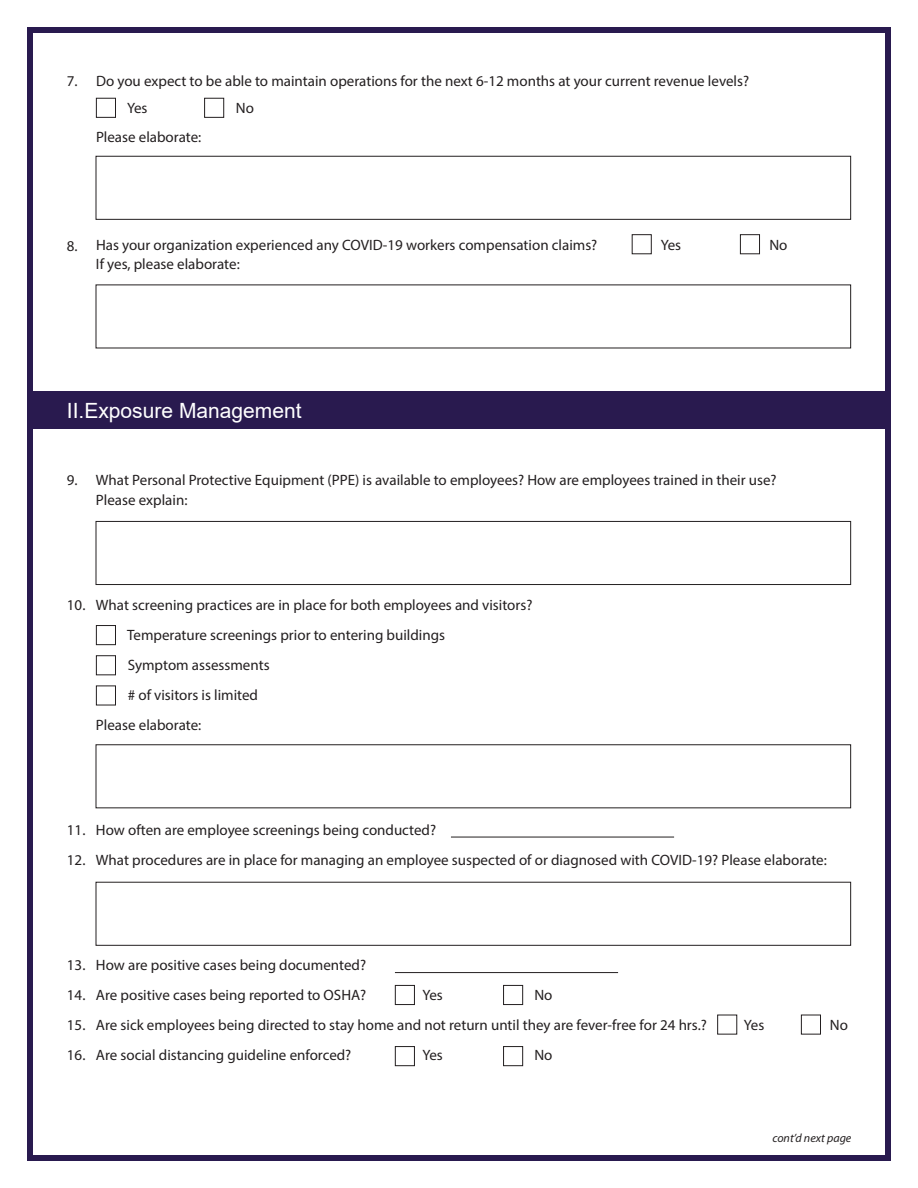
<style>
.page{position:relative;width:918px;height:1188px;background:#fff}
.page>*{position:absolute;margin:0;border:0;box-sizing:border-box;transform-origin:0 0}
.t1{font:21px "Arial";color:#fff}
.t2{font:15px/30px "Myriad Pro";color:#231f20}
.t3{font:italic 12px "Myriad Pro";color:#231f20}
</style>
<div class="page">
<div style="left:27px;top:27px;width:864px;height:1134px;border:6px solid #291a4f"></div>
<div style="left:30px;top:391px;width:857px;height:38px;background:#291a4f"></div>
<div style="left:96px;top:156px;width:755px;height:64px;border:1px solid #231f20"></div>
<div style="left:96px;top:521px;width:755px;height:64px;border:1px solid #231f20"></div>
<div style="left:96px;top:744px;width:755px;height:64px;border:1px solid #231f20"></div>
<div style="left:96px;top:882px;width:755px;height:64px;border:1px solid #231f20"></div>
<div style="left:96px;top:98px;width:20px;height:20px;border:1px solid #231f20"></div>
<div style="left:96px;top:625px;width:20px;height:20px;border:1px solid #231f20"></div>
<div style="left:96px;top:655px;width:20px;height:20px;border:1px solid #231f20"></div>
<div style="left:96px;top:686px;width:20px;height:19px;border:1px solid #231f20"></div>
<div style="left:632px;top:234px;width:20px;height:20px;border:1px solid #231f20"></div>
<div style="left:395px;top:985px;width:20px;height:20px;border:1px solid #231f20"></div>
<div style="left:395px;top:1046px;width:20px;height:20px;border:1px solid #231f20"></div>
<div style="left:204px;top:98px;width:20px;height:20px;border:1px solid #231f20"></div>
<div style="left:740px;top:234px;width:20px;height:20px;border:1px solid #231f20"></div>
<div style="left:503px;top:985px;width:20px;height:20px;border:1px solid #231f20"></div>
<div style="left:503px;top:1046px;width:20px;height:20px;border:1px solid #231f20"></div>
<hr style="left:451px;top:837px;width:223px;height:1px;background:#231f20">
<hr style="left:395px;top:972px;width:223px;height:1px;background:#231f20">
<div style="left:801px;top:1015px;width:20px;height:20px;border:1px solid #231f20"></div>
<p class="t2" style="left:67px;top:66px;width:12px">7.</p>
<p class="t2" style="left:127px;top:67px;width:624px;line-height:27px;text-indent:-31px">Do you expect to be able to maintain operations for the next 6-12 months at your current revenue levels?<br>Yes</p>
<p class="t2" style="left:236px;top:93px;width:20px">No</p>
<p class="t2" style="left:96px;top:121px;width:107px">Please elaborate:</p>
<p class="t2" style="left:67px;top:231px;width:12px">8.</p>
<p class="t2" style="left:96px;top:229px;width:503px">Has your organization experienced any COVID-19 workers compensation claims?</p>
<p class="t2" style="left:661px;top:229px;width:22px">Yes</p>
<p class="t2" style="left:769px;top:229px;width:20px">No</p>
<p class="t2" style="left:96px;top:249px;width:145px">If yes, please elaborate:</p>
<h1 class="t1" style="left:67px;top:396px;width:236px">II.Exposure Management</h1>
<p class="t2" style="left:67px;top:465px;width:12px">9.</p>
<p class="t2" style="left:96px;top:470px;width:682px;line-height:19.5px">What Personal Protective Equipment (PPE) is available to employees? How are employees trained in their use?<br>Please explain:</p>
<p class="t2" style="left:67px;top:589px;width:20px">10.</p>
<p class="t2" style="left:96px;top:589px;width:438px">What screening practices are in place for both employees and visitors?</p>
<p class="t2" style="left:127px;top:619px;width:319px">Temperature screenings prior to entering buildings</p>
<p class="t2" style="left:128px;top:649px;width:143px">Symptom assessments</p>
<p class="t2" style="left:128px;top:679px;width:132px"># of visitors is limited</p>
<p class="t2" style="left:96px;top:709px;width:107px">Please elaborate:</p>
<p class="t2" style="left:67px;top:814px;width:20px">11.<br>12.</p>
<p class="t2" style="left:96px;top:814px;width:732px">How often are employee screenings being conducted?<br>What procedures are in place for managing an employee suspected of or diagnosed with COVID-19? Please elaborate:</p>
<p class="t2" style="left:67px;top:949px;width:20px;text-align:justify">13.<br>14.<br>15.<br>16.</p>
<p class="t2" style="left:96px;top:949px;width:272px">How are positive cases being documented?<br>Are positive cases being reported to OSHA?</p>
<p class="t2" style="left:96px;top:979px;width:612px;text-indent:438px">No<br>Are sick employees being directed to stay home and not return until they are fever-free for 24 hrs.?</p>
<p class="t2" style="left:422px;top:979px;width:22px">Yes</p>
<p class="t2" style="left:96px;top:1039px;width:257px">Are social distancing guideline enforced?</p>
<p class="t2" style="left:422px;top:1039px;width:22px">Yes</p>
<p class="t2" style="left:534px;top:1039px;width:20px">No</p>
<p class="t2" style="left:744px;top:1009px;width:22px">Yes</p>
<p class="t2" style="left:830px;top:1009px;width:20px">No</p>
<p class="t3" style="left:772px;top:1131px;width:81px">cont’d next page</p>
</div>
